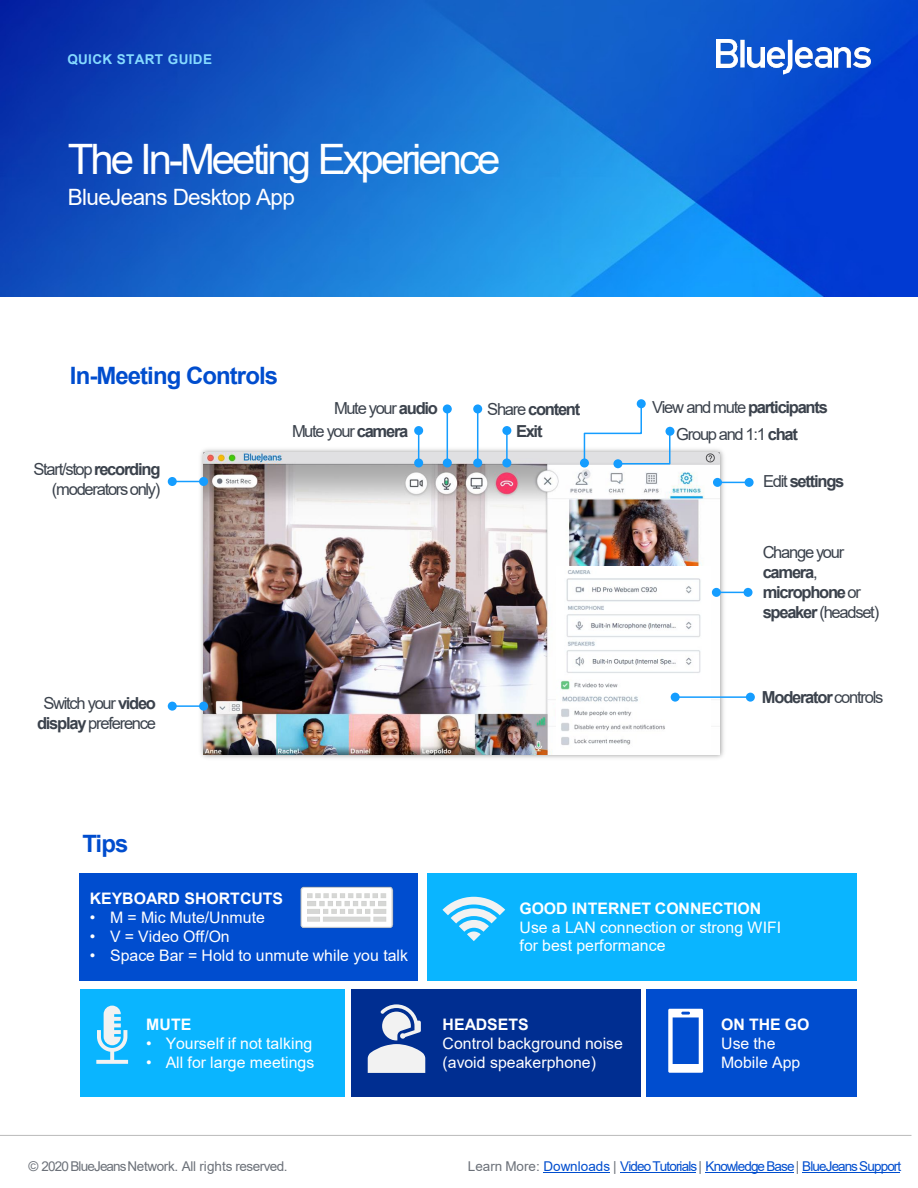
<style>
.page{position:relative;width:918px;height:1188px;background:#fff}
.page>*{position:absolute;margin:0;border:0;box-sizing:border-box;transform-origin:0 0}
.t1{font:42px "Arial";letter-spacing:-.07em;color:#fff}
.t2{font:700 24px "Arial";letter-spacing:-.04em;color:#004dce}
.t3{font:22.5px "Arial";letter-spacing:-.03em;color:#fff}
.t4{font:700 16.5px/19.8px "Arial";letter-spacing:-.08em;color:#3b424c}
.t5{font:16.5px/19.8px "Arial";letter-spacing:-.08em;color:#3b424c;text-align:center}
.t6{font:15.9px "Arial";color:#fff}
.t7{font:700 15.9px "Arial";letter-spacing:.005em;color:#fff}
.t8{font:13.5px "Arial";letter-spacing:-.065em;color:#004dce}
.t9{font:13.5px "Arial";letter-spacing:-.035em;color:#6c7179}
.t10{font:700 13.5px "Arial";letter-spacing:.025em;color:#85daff}
.s1{font-weight:700}
.s2{font-weight:400}
.s3{color:#6c7179}
</style>
<div class="page">
<img style="left:0;top:0;width:918px;height:297px">
<img style="left:716px;top:40px;width:22px;height:28px">
<img style="left:768px;top:47px;width:15px;height:21px">
<img style="left:748px;top:48px;width:17px;height:20px">
<div style="left:740px;top:40px;width:5px;height:27px;background:#fff"></div>
<img style="left:796px;top:47px;width:35px;height:21px">
<img style="left:835px;top:47px;width:36px;height:21px">
<svg style="left:783px;top:40px;width:9px;height:35px"></svg>
<img style="left:196px;top:444px;width:532px;height:314px">
<img style="left:204px;top:452px;width:516px;height:302px">
<div style="left:452px;top:452px;width:21px;height:11px;background:#e0e0e2"></div>
<img style="left:557px;top:567px;width:154px;height:183px">
<hr style="left:447px;top:409px;width:1px;height:54px;background:#159dff">
<div style="left:443px;top:458px;width:9px;height:9px;background:#159dff;border-radius:50%"></div>
<div style="left:443px;top:404px;width:9px;height:9px;background:#159dff;border-radius:50%"></div>
<hr style="left:418px;top:431px;width:1px;height:32px;background:#159dff">
<div style="left:414px;top:458px;width:9px;height:9px;background:#159dff;border-radius:50%"></div>
<div style="left:414px;top:426px;width:9px;height:9px;background:#159dff;border-radius:50%"></div>
<hr style="left:477px;top:409px;width:1px;height:54px;background:#159dff">
<div style="left:473px;top:458px;width:9px;height:9px;background:#159dff;border-radius:50%"></div>
<div style="left:473px;top:404px;width:9px;height:9px;background:#159dff;border-radius:50%"></div>
<hr style="left:506px;top:431px;width:2px;height:32px;background:#159dff">
<div style="left:502px;top:458px;width:9px;height:9px;background:#159dff;border-radius:50%"></div>
<div style="left:502px;top:426px;width:9px;height:9px;background:#159dff;border-radius:50%"></div>
<hr style="left:172px;top:481px;width:32px;height:1px;background:#159dff">
<div style="left:199px;top:477px;width:9px;height:9px;background:#159dff;border-radius:50%"></div>
<div style="left:168px;top:477px;width:9px;height:9px;background:#159dff;border-radius:50%"></div>
<hr style="left:172px;top:705px;width:32px;height:2px;background:#159dff">
<div style="left:199px;top:702px;width:9px;height:9px;background:#159dff;border-radius:50%"></div>
<div style="left:168px;top:702px;width:9px;height:9px;background:#159dff;border-radius:50%"></div>
<hr style="left:675px;top:696px;width:75px;height:2px;background:#159dff">
<div style="left:746px;top:693px;width:9px;height:9px;background:#159dff;border-radius:50%"></div>
<div style="left:671px;top:693px;width:9px;height:9px;background:#159dff;border-radius:50%"></div>
<hr style="left:716px;top:592px;width:32px;height:1px;background:#159dff">
<div style="left:744px;top:588px;width:9px;height:9px;background:#159dff;border-radius:50%"></div>
<div style="left:712px;top:588px;width:9px;height:9px;background:#159dff;border-radius:50%"></div>
<hr style="left:717px;top:482px;width:32px;height:1px;background:#159dff">
<div style="left:745px;top:478px;width:9px;height:9px;background:#159dff;border-radius:50%"></div>
<div style="left:713px;top:478px;width:9px;height:9px;background:#159dff;border-radius:50%"></div>
<div style="left:428px;top:873px;width:429px;height:108px;background:#0ab5ff"></div>
<svg style="left:442px;top:897px;width:63px;height:44px"></svg>
<div style="left:351px;top:989px;width:289px;height:108px;background:#002e91"></div>
<svg style="left:368px;top:1004px;width:57px;height:69px"></svg>
<div style="left:80px;top:989px;width:265px;height:108px;background:#0ab5ff"></div>
<svg style="left:96px;top:1006px;width:32px;height:58px"></svg>
<div style="left:646px;top:989px;width:211px;height:108px;background:#004dcf"></div>
<svg style="left:668px;top:1009px;width:35px;height:64px"></svg>
<div style="left:79px;top:873px;width:339px;height:108px;background:#004dcf"></div>
<img style="left:300px;top:886px;width:94px;height:43px">
<hr style="left:0;top:1135px;width:912px;height:1px;background:#bfbfbf">
<hr style="left:543px;top:1172px;width:67px;height:1px;background:#004dce">
<hr style="left:620px;top:1172px;width:76px;height:1px;background:#004dce">
<hr style="left:706px;top:1172px;width:88px;height:1px;background:#004dce">
<hr style="left:802px;top:1172px;width:98px;height:1px;background:#004dce">
<div style="left:580px;top:459px;width:9px;height:9px;background:#159dff;border-radius:50%"></div>
<div style="left:637px;top:399px;width:9px;height:9px;background:#159dff;border-radius:50%"></div>
<svg style="left:583px;top:402px;width:88px;height:63px"></svg>
<div style="left:613px;top:459px;width:9px;height:9px;background:#159dff;border-radius:50%"></div>
<div style="left:665px;top:427px;width:9px;height:9px;background:#159dff;border-radius:50%"></div>
<p class="t10" style="left:67px;top:50px;width:146px">QUICK START GUIDE</p>
<h2 class="t1" style="left:68px;top:130px;width:434px">The In-Meeting Experience</h2>
<h2 class="t3" style="left:68px;top:182px;width:228px">BlueJeans Desktop App</h2>
<p class="t2" style="left:70px;top:359px;width:210px">In-Meeting Controls</p>
<p class="t5" style="left:33px;top:459px;width:129px">Start/stop <span class="s1">recording</span></p>
<p class="t5" style="left:52px;top:479px;width:110px">(moderators only)</p>
<p class="t5" style="left:334px;top:398px;width:105px">Mute your <span class="s1">audio</span></p>
<p class="t5" style="left:292px;top:422px;width:118px">Mute your <span class="s1">camera</span></p>
<p class="t4" style="left:487px;top:399px;width:94px"><span class="s2">Share</span> content</p>
<p class="t4" style="left:516px;top:422px;width:28px">Exit</p>
<p class="t4" style="left:652px;top:398px;width:177px"><span class="s2">View and mute</span> participants</p>
<p class="t5" style="left:676px;top:424px;width:123px">Group and 1:1 <span class="s1">chat</span></p>
<p class="t4" style="left:763px;top:472px;width:83px"><span class="s2">Edit</span> settings</p>
<p class="t4" style="left:763px;top:543px;width:118px"><span class="s2">Change your </span>camera<span class="s2">, </span>microphone <span class="s2">or </span>speaker <span class="s2">(headset)</span></p>
<p class="t5" style="left:37px;top:694px;width:121px">Switch your <span class="s1">video display</span> preference</p>
<p class="t4" style="left:762px;top:688px;width:123px">Moderator <span class="s2">controls</span></p>
<p class="t2" style="left:82px;top:827px;width:48px">Tips</p>
<p class="t7" style="left:90px;top:887px;width:195px">KEYBOARD SHORTCUTS</p>
<p class="t6" style="left:90px;top:906px;width:177px">• M = Mic Mute/Unmute</p>
<p class="t6" style="left:90px;top:925px;width:142px">• V = Video Off/On</p>
<p class="t6" style="left:90px;top:944px;width:320px">• Space Bar = Hold to unmute while you talk</p>
<p class="t7" style="left:146px;top:1013px;width:47px">MUTE</p>
<p class="t6" style="left:146px;top:1032px;width:168px">• Yourself if not talking</p>
<p class="t6" style="left:146px;top:1051px;width:170px">• All for large meetings</p>
<p class="t7" style="left:520px;top:897px;width:243px">GOOD INTERNET CONNECTION</p>
<p class="t6" style="left:520px;top:916px;width:263px">Use a LAN connection or strong WIFI</p>
<p class="t6" style="left:520px;top:935px;width:147px">for best performance</p>
<p class="t7" style="left:443px;top:1013px;width:88px">HEADSETS</p>
<p class="t6" style="left:443px;top:1032px;width:182px">Control background noise</p>
<p class="t6" style="left:443px;top:1051px;width:155px">(avoid speakerphone)</p>
<p class="t7" style="left:721px;top:1013px;width:90px">ON THE GO</p>
<p class="t6" style="left:721px;top:1032px;width:56px">Use the</p>
<p class="t6" style="left:721px;top:1051px;width:81px">Mobile App</p>
<p class="t9" style="left:28px;top:1157px;width:261px">© 2020 BlueJeans Network. All rights reserved.</p>
<p class="t8" style="left:468px;top:1157px;width:435px"><span class="s3">Learn More:</span> Downloads <span class="s3">|</span> Video Tutorials<span class="s3">|</span> Knowledge Base <span class="s3">|</span> BlueJeans Support</p>
</div>
